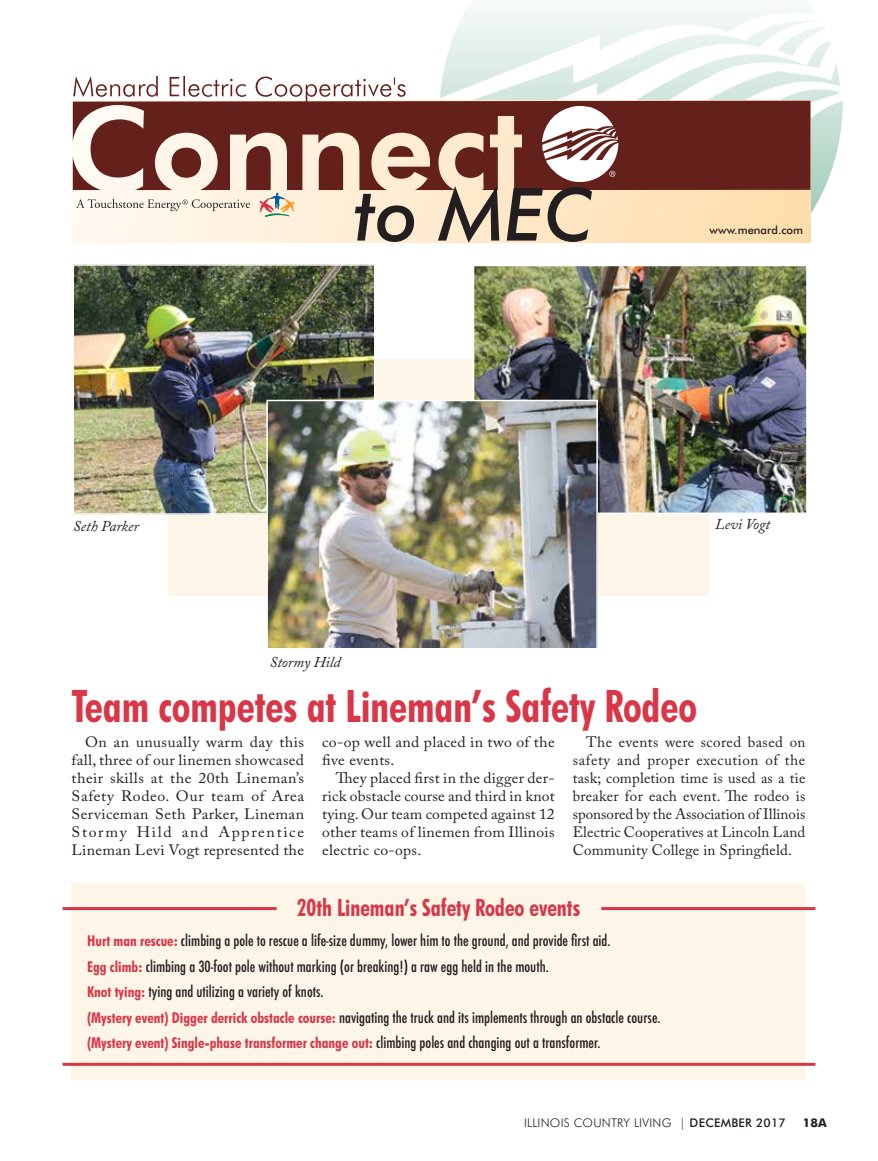
<style>
.page{position:relative;width:878px;height:1161px;background:#fff}
.page>*{position:absolute;margin:0;border:0;box-sizing:border-box;transform-origin:0 0}
.t1{font:700 condensed 45px "Futura BT";color:#d83747;scale:.93 1}
.t2{font:700 condensed 24px "Futura BT";color:#d83747;scale:.93 1}
.t3{font:500 condensed 15px/25.5px "Futura";color:#231f20}
.t4{font:15px/18px "Adobe Caslon Pro";letter-spacing:.02em;color:#231f20;text-align:justify;scale:1.05 1}
.t5{font:15px/18px "Adobe Caslon Pro";letter-spacing:.02em;color:#231f20;text-align:justify}
.t6{font:15px/18px "Adobe Caslon Pro";letter-spacing:.02em;color:#231f20;text-align:justify;scale:1.04 1}
.t7{font:700 condensed 15px "Futura BT";color:#d83747}
.t8{font:italic 15px "Adobe Caslon Pro";color:#231f20}
.t9{font:300 12px "Futura BT";letter-spacing:.02em;color:#231f20}
.t10{font:700 12px "Futura BT";color:#231f20}
.t11{font:500 11.4px "Futura BT";color:#231f20}
.s1{font-family:"Futura BT";font-weight:700;color:#d83747}
.s2{font-family:"Futura";font-weight:500;color:#231f20}
.s3{font-weight:500}
</style>
<div class="page">
<svg style="left:825px;top:63px;width:17px;height:124px"></svg>
<svg style="left:73px;top:10px;width:752px;height:233px"></svg>
<div style="left:71px;top:884px;width:734px;height:196px;background:#fef5e9"></div>
<div style="left:168px;top:359px;width:540px;height:237px;background:#fef5e9"></div>
<img style="left:476px;top:268px;width:328px;height:243px">
<div style="left:473px;top:265px;width:334px;height:249px;border:2px solid #fff"></div>
<img style="left:75px;top:267px;width:297px;height:245px">
<div style="left:72px;top:264px;width:303px;height:251px;border:2px solid #fff"></div>
<hr style="left:62px;top:907px;width:215px;height:3px;background:#d83747">
<hr style="left:601px;top:907px;width:214px;height:3px;background:#d83747">
<hr style="left:62px;top:1063px;width:753px;height:3px;background:#d83747">
<img style="left:269px;top:403px;width:326px;height:244px">
<div style="left:266px;top:400px;width:332px;height:250px;border:2px solid #fff"></div>
<p class="t11" style="left:709px;top:223px;width:95px">www.menard.com</p>
<p class="t8" style="left:73px;top:517px;width:67px">Seth Parker</p>
<p class="t8" style="left:715px;top:515px;width:56px">Levi Vogt</p>
<p class="t8" style="left:270px;top:653px;width:72px">Stormy Hild</p>
<h1 class="t1" style="left:71px;top:678px;width:674px">Team competes at Lineman’s Safety Rodeo</h1>
<p class="t5" style="left:572px;top:733px;width:234px;text-indent:14px">The events were scored based on safety and proper execution of the task; completion time is used as a tie breaker for each event. The rodeo is sponsored by the Association of Illinois Electric Cooperatives at Lincoln Land Community College in Springfield.</p>
<h2 class="t2" style="left:297px;top:893px;width:306px">20th Lineman’s Safety Rodeo events</h2>
<p class="t4" style="left:71px;top:733px;width:223px;text-indent:13px">On an unusually warm day this fall, three of our linemen showcased their skills at the 20th Lineman’s Safety Rodeo. Our team of Area Serviceman Seth Parker, Lineman Stormy Hild and Apprentice Lineman Levi Vogt represented the</p>
<p class="t4" style="left:322px;top:733px;width:223px">co-op well and placed in two of the five events.</p>
<p class="t6" style="left:322px;top:769px;width:225px;text-indent:13px">They placed first in the digger der&shy;rick obstacle course and third in knot tying. Our team competed against 12 other teams of linemen from Illinois electric co-ops.</p>
<p class="t3" style="left:87px;top:928px;width:575px"><span class="s1">Hurt man rescue:</span> climbing a pole to rescue a life-size dummy, lower him to the ground, and provide first aid.<br><span class="s1">Egg climb:</span> climbing a 30-foot pole without marking (or breaking!) a raw egg held in the mouth.<br><span class="s1">Knot tying:</span> tying and utilizing a variety of knots.<br><span class="s1">(Mystery event) Digger derrick obstacle course:</span> navigating the truck and its implements through an obstacle course.</p>
<p class="t7" style="left:87px;top:1034px;width:515px">(Mystery event) Single-phase transformer change out: <span class="s2">climbing poles and changing out a transformer.</span></p>
<p class="t9" style="left:524px;top:1116px;width:263px">ILLINOIS COUNTRY LIVING | <span class="s3">DECEMBER 2017</span></p>
<p class="t10" style="left:803px;top:1116px;width:25px">18a</p>
</div>
